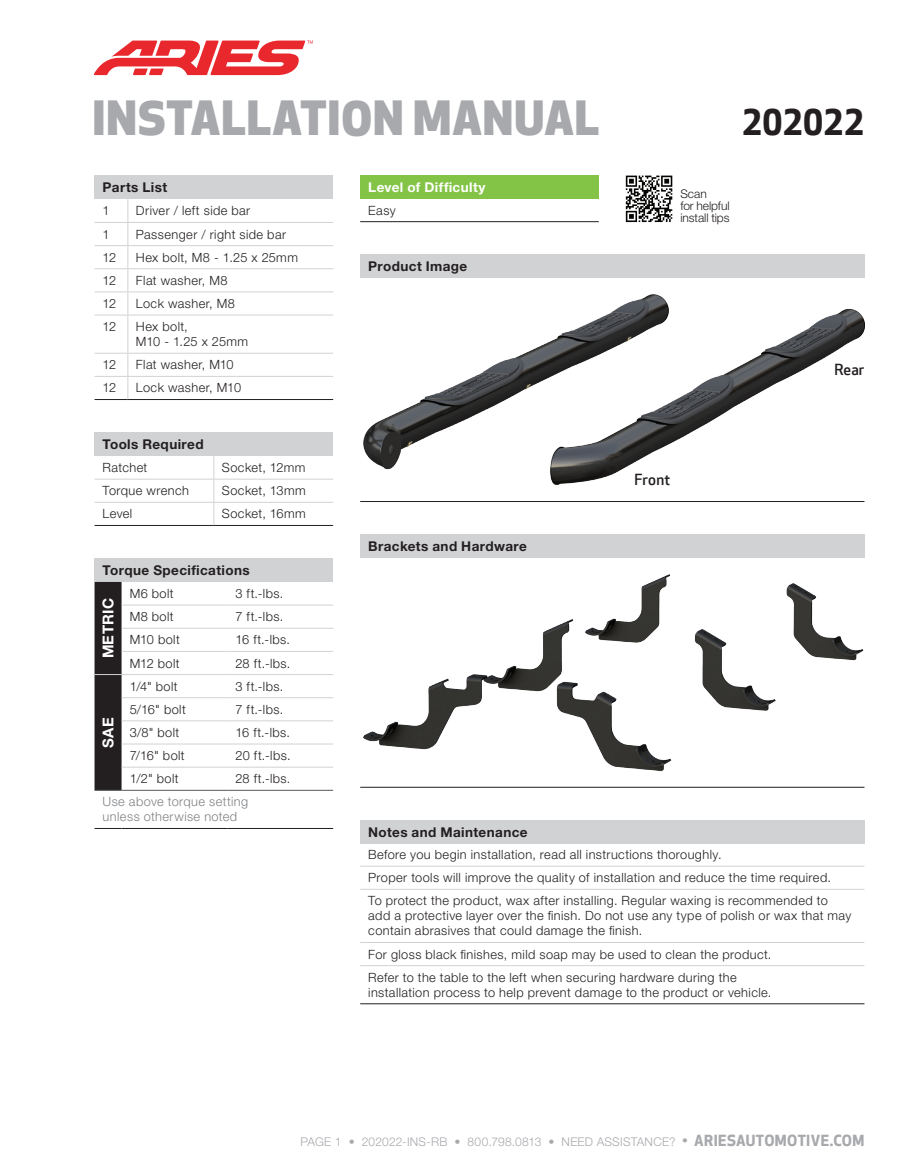
<style>
.page{position:relative;width:905px;height:1175px;background:#fff}
.page>*{position:absolute;margin:0;border:0;box-sizing:border-box;transform-origin:0 0}
.t1{font:800 46.05px "Apex New";letter-spacing:.02em;color:#a8a9ad}
.t2{font:700 34.5px "Apex New";letter-spacing:-.01em;color:#231f20}
.t3{font:500 15px "Apex New";letter-spacing:.01em;color:#231f20}
.t4{font:700 15px "Helvetica Neue LT Std";letter-spacing:.02em;color:#fff}
.t5{font:700 13.5px "Helvetica Neue LT Std";letter-spacing:.03em;color:#231f20}
.t6{font:700 13.5px "Helvetica Neue LT Std";letter-spacing:.03em;color:#fff}
.t7{font:300 12.75px/23.1px "Helvetica Neue LT Std";letter-spacing:.03em;color:#231f20}
.t8{font:300 12.75px/15px "Helvetica Neue LT Std";letter-spacing:.03em;color:#808285}
.t9{font:300 12px "Helvetica Neue LT Std";letter-spacing:.02em;color:#a8a9ad}
.t10{font:300 12px/12px "Helvetica Neue LT Std";letter-spacing:-.005em;color:#231f20}
.s1{font-family:"Apex New";font-weight:500;font-size:15px}
.s2{font-family:"Apex New";font-weight:700;font-size:15px}
</style>
<div class="page">
<div style="left:360px;top:254px;width:504px;height:24px;background:#d1d2d4"></div>
<hr style="left:360px;top:501px;width:504px;height:1px;background:#231f20">
<img style="left:363px;top:294px;width:501px;height:191px">
<div style="left:360px;top:820px;width:504px;height:23px;background:#d1d2d4"></div>
<hr style="left:360px;top:865px;width:504px;height:1px;background:#d1d2d4">
<hr style="left:360px;top:889px;width:504px;height:1px;background:#d1d2d4">
<hr style="left:360px;top:942px;width:504px;height:1px;background:#d1d2d4">
<hr style="left:360px;top:965px;width:504px;height:1px;background:#d1d2d4">
<hr style="left:360px;top:1003px;width:504px;height:1px;background:#231f20">
<div style="left:360px;top:176px;width:238px;height:23px;background:#83c447"></div>
<hr style="left:360px;top:221px;width:238px;height:1px;background:#231f20">
<div style="left:94px;top:176px;width:239px;height:23px;background:#d1d2d4"></div>
<hr style="left:94px;top:222px;width:34px;height:1px;background:#d1d2d4">
<hr style="left:128px;top:222px;width:205px;height:1px;background:#d1d2d4">
<hr style="left:94px;top:245px;width:34px;height:1px;background:#d1d2d4">
<hr style="left:128px;top:245px;width:205px;height:1px;background:#d1d2d4">
<hr style="left:94px;top:268px;width:34px;height:1px;background:#d1d2d4">
<hr style="left:128px;top:268px;width:205px;height:1px;background:#d1d2d4">
<hr style="left:94px;top:291px;width:34px;height:1px;background:#d1d2d4">
<hr style="left:128px;top:291px;width:205px;height:1px;background:#d1d2d4">
<hr style="left:94px;top:315px;width:34px;height:1px;background:#d1d2d4">
<hr style="left:128px;top:315px;width:205px;height:1px;background:#d1d2d4">
<hr style="left:94px;top:353px;width:34px;height:1px;background:#d1d2d4">
<hr style="left:128px;top:353px;width:205px;height:1px;background:#d1d2d4">
<hr style="left:94px;top:376px;width:34px;height:1px;background:#d1d2d4">
<hr style="left:128px;top:376px;width:205px;height:1px;background:#d1d2d4">
<hr style="left:94px;top:399px;width:34px;height:1px;background:#231f20">
<hr style="left:128px;top:399px;width:205px;height:1px;background:#231f20">
<svg style="left:127px;top:199px;width:1px;height:116px"></svg>
<hr style="left:127px;top:315px;width:1px;height:38px;background:#d1d2d4">
<svg style="left:127px;top:353px;width:1px;height:46px"></svg>
<div style="left:94px;top:432px;width:239px;height:24px;background:#d1d2d4"></div>
<hr style="left:94px;top:479px;width:120px;height:1px;background:#d1d2d4">
<hr style="left:214px;top:479px;width:119px;height:1px;background:#d1d2d4">
<hr style="left:94px;top:502px;width:120px;height:1px;background:#d1d2d4">
<hr style="left:214px;top:502px;width:119px;height:1px;background:#d1d2d4">
<hr style="left:94px;top:525px;width:120px;height:1px;background:#231f20">
<hr style="left:214px;top:525px;width:119px;height:1px;background:#231f20">
<svg style="left:213px;top:456px;width:1px;height:69px"></svg>
<svg style="left:626px;top:176px;width:46px;height:46px"></svg>
<svg style="left:94px;top:41px;width:219px;height:34px"></svg>
<div style="left:94px;top:558px;width:239px;height:24px;background:#d1d2d4"></div>
<hr style="left:122px;top:674px;width:105px;height:1px;background:#d1d2d4">
<hr style="left:227px;top:674px;width:106px;height:1px;background:#d1d2d4">
<svg style="left:94px;top:582px;width:28px;height:209px;background:#2b2829"></svg>
<hr style="left:122px;top:790px;width:105px;height:1px;background:#57585a">
<hr style="left:227px;top:790px;width:106px;height:1px;background:#57585a">
<svg style="left:94px;top:828px;width:28px;height:1px"></svg>
<hr style="left:122px;top:828px;width:105px;height:1px;background:#231f20">
<hr style="left:227px;top:828px;width:106px;height:1px;background:#231f20">
<hr style="left:122px;top:604px;width:105px;height:1px;background:#d1d2d4">
<hr style="left:227px;top:604px;width:106px;height:1px;background:#d1d2d4">
<hr style="left:122px;top:697px;width:105px;height:1px;background:#d1d2d4">
<hr style="left:227px;top:697px;width:106px;height:1px;background:#d1d2d4">
<hr style="left:122px;top:628px;width:105px;height:1px;background:#d1d2d4">
<hr style="left:227px;top:628px;width:106px;height:1px;background:#d1d2d4">
<hr style="left:122px;top:720px;width:105px;height:1px;background:#d1d2d4">
<hr style="left:227px;top:720px;width:106px;height:1px;background:#d1d2d4">
<hr style="left:122px;top:651px;width:105px;height:1px;background:#d1d2d4">
<hr style="left:227px;top:651px;width:106px;height:1px;background:#d1d2d4">
<hr style="left:122px;top:743px;width:105px;height:1px;background:#d1d2d4">
<hr style="left:227px;top:743px;width:106px;height:1px;background:#d1d2d4">
<hr style="left:122px;top:766px;width:105px;height:1px;background:#d1d2d4">
<hr style="left:227px;top:766px;width:106px;height:1px;background:#d1d2d4">
<div style="left:360px;top:534px;width:504px;height:24px;background:#d1d2d4"></div>
<hr style="left:360px;top:787px;width:504px;height:1px;background:#231f20">
<img style="left:363px;top:574px;width:501px;height:198px">
<h1 class="t1" style="left:93px;top:93px;width:508px">INSTALLATION MANUAL</h1>
<h2 class="t2" style="left:741px;top:102px;width:124px">202022</h2>
<p class="t5" style="left:103px;top:179px;width:66px">Parts List</p>
<p class="t7" style="left:103px;top:199px;width:9px">1</p>
<p class="t7" style="left:136px;top:199px;width:116px">Driver / left side bar</p>
<p class="t7" style="left:103px;top:222px;width:9px">1</p>
<p class="t7" style="left:136px;top:222px;width:152px">Passenger / right side bar</p>
<p class="t7" style="left:103px;top:245px;width:15px">12</p>
<p class="t7" style="left:136px;top:245px;width:163px">Hex bolt, M8 - 1.25 x 25mm</p>
<p class="t7" style="left:103px;top:268px;width:15px">12</p>
<p class="t7" style="left:136px;top:268px;width:93px">Flat washer, M8</p>
<p class="t7" style="left:103px;top:292px;width:15px">12</p>
<p class="t7" style="left:136px;top:292px;width:100px">Lock washer, M8</p>
<p class="t7" style="left:103px;top:315px;width:15px">12</p>
<p class="t7" style="left:136px;top:319px;width:114px;line-height:15px">Hex bolt,<br>M10 - 1.25 x 25mm</p>
<p class="t7" style="left:103px;top:353px;width:15px">12</p>
<p class="t7" style="left:136px;top:353px;width:99px">Flat washer, M10</p>
<p class="t7" style="left:103px;top:376px;width:15px">12</p>
<p class="t7" style="left:136px;top:376px;width:107px">Lock washer, M10</p>
<p class="t5" style="left:103px;top:436px;width:102px">Tools Required</p>
<p class="t7" style="left:103px;top:456px;width:46px">Ratchet</p>
<p class="t7" style="left:222px;top:456px;width:85px">Socket, 12mm</p>
<p class="t7" style="left:103px;top:479px;width:88px">Torque wrench</p>
<p class="t7" style="left:222px;top:479px;width:85px">Socket, 13mm</p>
<p class="t7" style="left:103px;top:502px;width:31px">Level</p>
<p class="t7" style="left:222px;top:502px;width:85px">Socket, 16mm</p>
<p class="t5" style="left:103px;top:562px;width:148px">Torque Specifications</p>
<p class="t4" style="left:99px;top:658px;width:62px;rotate:-90deg">METRIC</p>
<p class="t7" style="left:130px;top:581px;width:46px">M6 bolt</p>
<p class="t7" style="left:235px;top:581px;width:49px">3 ft.-lbs.</p>
<p class="t7" style="left:130px;top:605px;width:46px">M8 bolt</p>
<p class="t7" style="left:235px;top:605px;width:49px">7 ft.-lbs.</p>
<p class="t7" style="left:130px;top:628px;width:52px">M10 bolt</p>
<p class="t7" style="left:235px;top:628px;width:56px">16 ft.-lbs.</p>
<p class="t7" style="left:130px;top:651px;width:51px">M12 bolt</p>
<p class="t7" style="left:235px;top:651px;width:57px">28 ft.-lbs.</p>
<p class="t7" style="left:130px;top:674px;width:50px">1/4" bolt</p>
<p class="t7" style="left:235px;top:674px;width:49px">3 ft.-lbs.</p>
<p class="t7" style="left:130px;top:697px;width:58px">5/16" bolt</p>
<p class="t7" style="left:235px;top:697px;width:49px">7 ft.-lbs.</p>
<p class="t7" style="left:130px;top:720px;width:51px">3/8" bolt</p>
<p class="t7" style="left:235px;top:720px;width:56px">16 ft.-lbs.</p>
<p class="t7" style="left:130px;top:743px;width:57px">7/16" bolt</p>
<p class="t7" style="left:235px;top:743px;width:57px">20 ft.-lbs.</p>
<p class="t7" style="left:130px;top:767px;width:50px">1/2" bolt</p>
<p class="t7" style="left:235px;top:767px;width:57px">28 ft.-lbs.</p>
<p class="t8" style="left:103px;top:794px;width:147px">Use above torque setting unless otherwise noted</p>
<p class="t4" style="left:99px;top:747px;width:32px;rotate:-90deg">SAE</p>
<p class="t6" style="left:368px;top:179px;width:119px">Level of Difficulty</p>
<p class="t7" style="left:368px;top:198px;width:29px">Easy</p>
<p class="t5" style="left:368px;top:258px;width:100px">Product Image</p>
<p class="t5" style="left:368px;top:538px;width:160px">Brackets and Hardware</p>
<p class="t10" style="left:680px;top:187px;width:51px">Scan<br>for helpful install tips</p>
<p class="t3" style="left:634px;top:471px;width:37px">Front</p>
<p class="t3" style="left:834px;top:361px;width:32px">Rear</p>
<p class="t5" style="left:368px;top:823px;width:161px">Notes and Maintenance</p>
<p class="t7" style="left:368px;top:842px;width:464px">Before you begin installation, read all instructions thoroughly.<br>Proper tools will improve the quality of installation and reduce the time required.<br>To protect the product, wax after installing. Regular waxing is recommended to</p>
<p class="t7" style="left:368px;top:908px;width:484px;line-height:15px">add a protective layer over the finish. Do not use any type of polish or wax that may contain abrasives that could damage the finish.</p>
<p class="t7" style="left:368px;top:942px;width:404px">For gloss black finishes, mild soap may be used to clean the product.<br>Refer to the table to the left when securing hardware during the</p>
<p class="t7" style="left:368px;top:980px;width:404px">installation process to help prevent damage to the product or vehicle.</p>
<p class="t9" style="left:300px;top:1134px;width:565px">PAGE 1 • 202022-INS-RB • 800.798.0813 • NEED ASSISTANCE? <span class="s1">•</span> <span class="s2">ARIESAUTOMOTIVE.COM</span></p>
</div>
